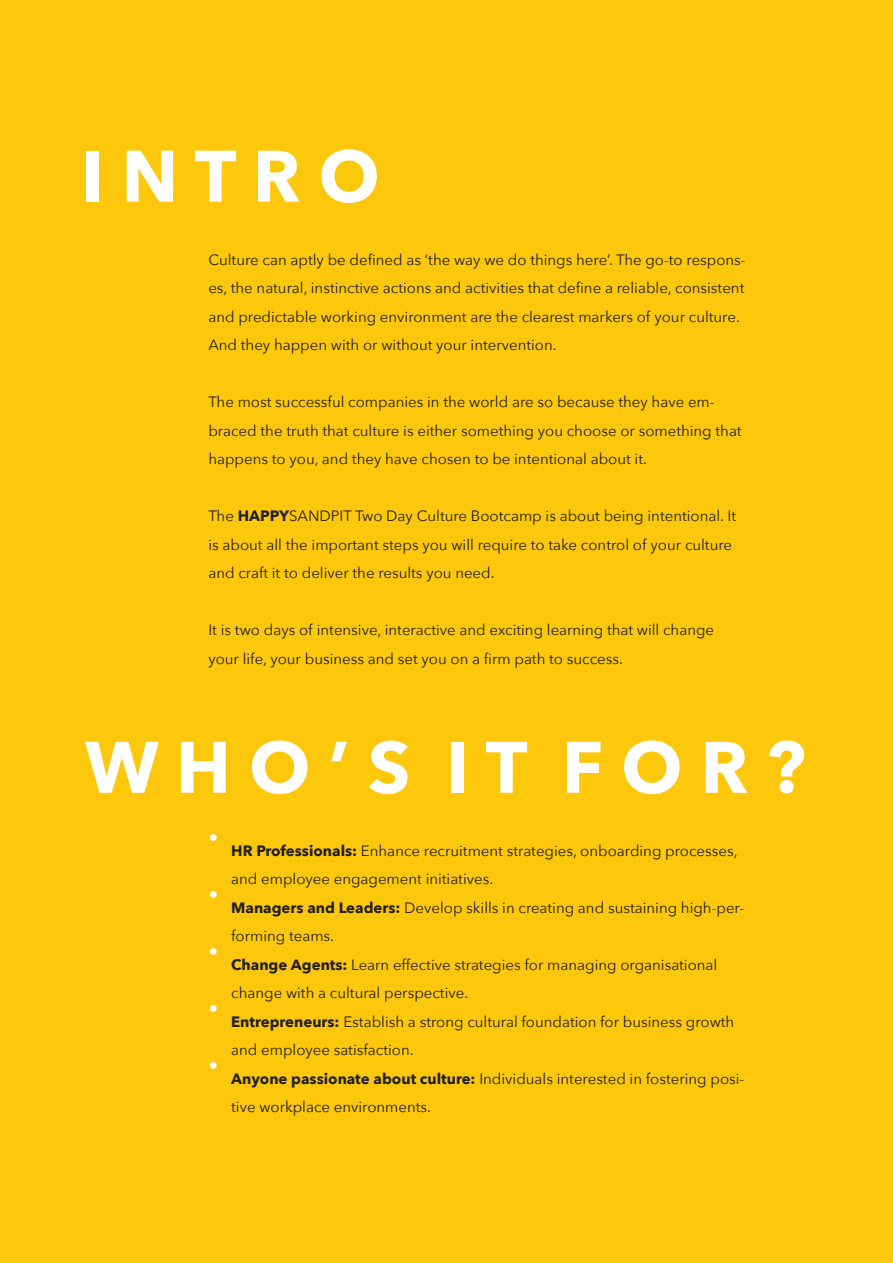
<style>
.page{position:relative;width:893px;height:1263px;background:#fdc80b}
.page>*{position:absolute;margin:0;border:0;box-sizing:border-box;transform-origin:0 0}
.t1{font:700 72px "Avenir Next";color:#fff}
.t2{font:25.5px "Minion Pro";color:#fff}
.t3{font:15px/28.5px "Avenir Next";color:#231f20}
.s1{font-weight:700}
</style>
<div class="page">
<h1 class="t1" style="left:81px;top:146px;width:301px">I N T R O</h1>
<p class="t3" style="left:208px;top:245px;width:539px">Culture can aptly be defined as ‘the way we do things here’. The go-to respons&shy;es, the natural, instinctive actions and activities that define a reliable, consistent and predictable working environment are the clearest markers of your culture.<br>And they happen with or without your intervention.</p>
<p class="t3" style="left:208px;top:387px;width:535px">The most successful companies in the world are so because they have em&shy;braced the truth that culture is either something you choose or something that happens to you, and they have chosen to be intentional about it.</p>
<p class="t3" style="left:208px;top:501px;width:529px">The <span class="s1">HAPPY</span>SANDPIT Two Day Culture Bootcamp is about being intentional. It is about all the important steps you will require to take control of your culture and craft it to deliver the results you need.</p>
<p class="t3" style="left:208px;top:615px;width:507px">It is two days of intensive, interactive and exciting learning that will change your life, your business and set you on a firm path to success.</p>
<h1 class="t1" style="left:85px;top:737px;width:722px">W H O ’ S I T F O R ?</h1>
<h2 class="t2" style="left:208px;top:819px;width:11px">•</h2>
<h2 class="t2" style="left:208px;top:876px;width:11px">•</h2>
<h2 class="t2" style="left:208px;top:933px;width:11px">•</h2>
<h2 class="t2" style="left:208px;top:990px;width:11px">•</h2>
<h2 class="t2" style="left:208px;top:1047px;width:11px">•</h2>
<p class="t3" style="left:231px;top:836px;width:515px"><span class="s1">HR Professionals:</span> Enhance recruitment strategies, onboarding processes, and employee engagement initiatives.<br><span class="s1">Managers and Leaders:</span> Develop skills in creating and sustaining high-per&shy;forming teams.<br><span class="s1">Change Agents:</span> Learn effective strategies for managing organisational change with a cultural perspective.<br><span class="s1">Entrepreneurs:</span> Establish a strong cultural foundation for business growth and employee satisfaction.<br><span class="s1">Anyone passionate about culture:</span> Individuals interested in fostering posi&shy;tive workplace environments.</p>
</div>
